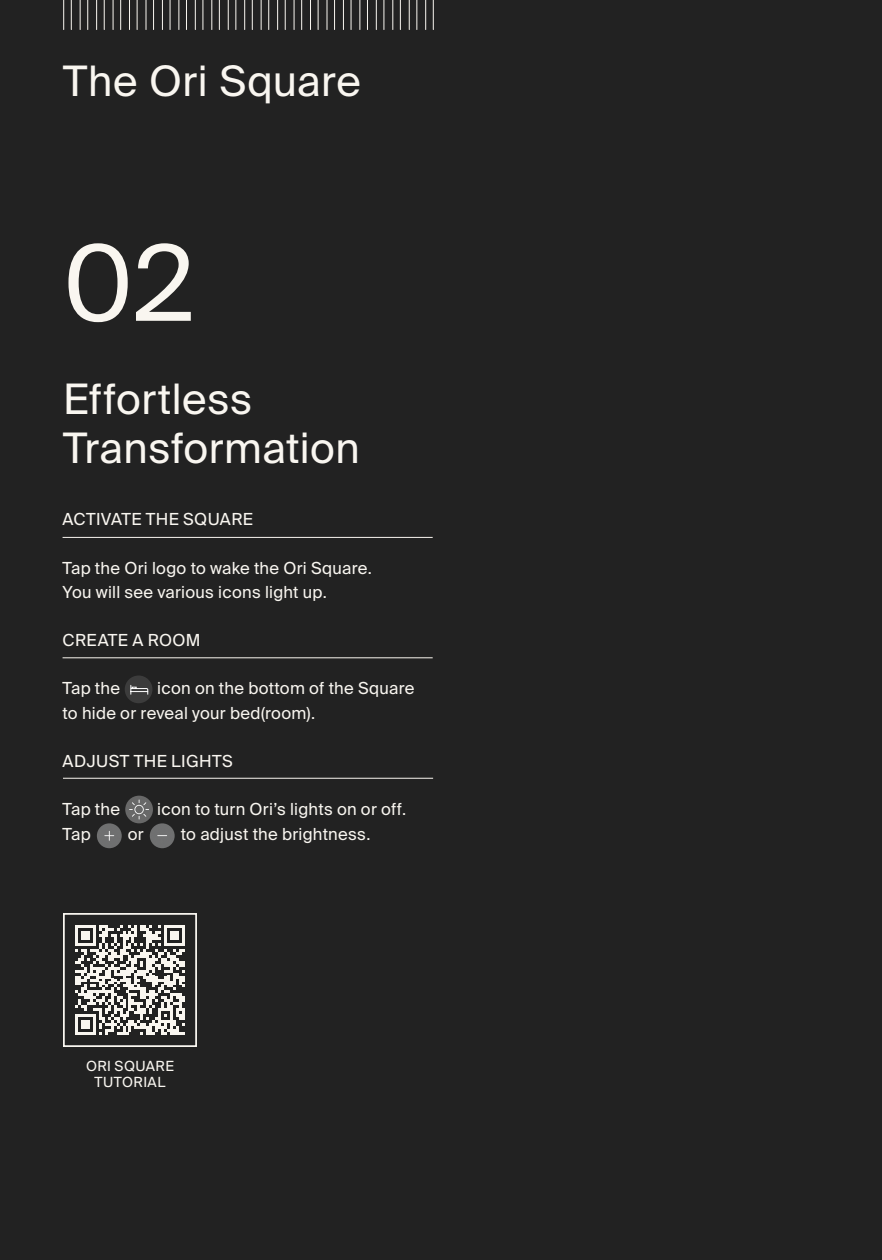
<style>
.page{position:relative;width:882px;height:1260px;background:#222}
.page>*{position:absolute;margin:0;border:0;box-sizing:border-box;transform-origin:0 0}
.t1{font:105px "Suisse Intl";color:#f9f6f0}
.t2{font:42px/49px "Suisse Intl";letter-spacing:.01em;color:#f9f6f0}
.t3{font:16.62px/24.5px "Suisse Intl";letter-spacing:.015em;color:#f9f6f0}
.t4{font:14px/16.6px "Suisse Intl";letter-spacing:.03em;color:#f9f6f0;text-align:center}
</style>
<div class="page">
<hr style="left:203px;top:0;width:1px;height:30px;background:#f9f6f0">
<hr style="left:212px;top:0;width:1px;height:30px;background:#f9f6f0">
<hr style="left:219px;top:0;width:1px;height:30px;background:#f9f6f0">
<hr style="left:228px;top:0;width:1px;height:30px;background:#f9f6f0">
<hr style="left:236px;top:0;width:1px;height:30px;background:#f9f6f0">
<hr style="left:244px;top:0;width:1px;height:30px;background:#f9f6f0">
<hr style="left:63px;top:0;width:1px;height:30px;background:#f9f6f0">
<hr style="left:71px;top:0;width:1px;height:30px;background:#f9f6f0">
<hr style="left:80px;top:0;width:1px;height:30px;background:#f9f6f0">
<hr style="left:87px;top:0;width:1px;height:30px;background:#f9f6f0">
<hr style="left:96px;top:0;width:1px;height:30px;background:#f9f6f0">
<hr style="left:153px;top:0;width:1px;height:30px;background:#f9f6f0">
<hr style="left:162px;top:0;width:1px;height:30px;background:#f9f6f0">
<hr style="left:170px;top:0;width:1px;height:30px;background:#f9f6f0">
<hr style="left:179px;top:0;width:1px;height:30px;background:#f9f6f0">
<hr style="left:186px;top:0;width:1px;height:30px;background:#f9f6f0">
<hr style="left:195px;top:0;width:1px;height:30px;background:#f9f6f0">
<hr style="left:104px;top:0;width:1px;height:30px;background:#f9f6f0">
<hr style="left:113px;top:0;width:1px;height:30px;background:#f9f6f0">
<hr style="left:120px;top:0;width:1px;height:30px;background:#f9f6f0">
<hr style="left:129px;top:0;width:1px;height:30px;background:#f9f6f0">
<hr style="left:137px;top:0;width:1px;height:30px;background:#f9f6f0">
<hr style="left:146px;top:0;width:1px;height:30px;background:#f9f6f0">
<hr style="left:252px;top:0;width:1px;height:30px;background:#f9f6f0">
<hr style="left:261px;top:0;width:1px;height:30px;background:#f9f6f0">
<hr style="left:268px;top:0;width:1px;height:30px;background:#f9f6f0">
<hr style="left:277px;top:0;width:1px;height:30px;background:#f9f6f0">
<hr style="left:285px;top:0;width:1px;height:30px;background:#f9f6f0">
<hr style="left:294px;top:0;width:1px;height:30px;background:#f9f6f0">
<hr style="left:301px;top:0;width:1px;height:30px;background:#f9f6f0">
<hr style="left:310px;top:0;width:1px;height:30px;background:#f9f6f0">
<hr style="left:318px;top:0;width:1px;height:30px;background:#f9f6f0">
<hr style="left:327px;top:0;width:1px;height:30px;background:#f9f6f0">
<hr style="left:334px;top:0;width:1px;height:30px;background:#f9f6f0">
<hr style="left:343px;top:0;width:1px;height:30px;background:#f9f6f0">
<hr style="left:400px;top:0;width:1px;height:30px;background:#f9f6f0">
<hr style="left:409px;top:0;width:1px;height:30px;background:#f9f6f0">
<hr style="left:417px;top:0;width:1px;height:30px;background:#f9f6f0">
<hr style="left:425px;top:0;width:1px;height:30px;background:#f9f6f0">
<hr style="left:433px;top:0;width:1px;height:30px;background:#f9f6f0">
<hr style="left:351px;top:0;width:1px;height:30px;background:#f9f6f0">
<hr style="left:360px;top:0;width:1px;height:30px;background:#f9f6f0">
<hr style="left:367px;top:0;width:1px;height:30px;background:#f9f6f0">
<hr style="left:376px;top:0;width:1px;height:30px;background:#f9f6f0">
<hr style="left:384px;top:0;width:1px;height:30px;background:#f9f6f0">
<hr style="left:393px;top:0;width:1px;height:30px;background:#f9f6f0">
<svg style="left:75px;top:925px;width:110px;height:110px"></svg>
<div style="left:63px;top:913px;width:134px;height:134px;border:2px solid #f9f6f0"></div>
<hr style="left:63px;top:537px;width:370px;height:1px;background:#f9f6f0">
<hr style="left:63px;top:778px;width:370px;height:1px;background:#f9f6f0">
<hr style="left:63px;top:657px;width:370px;height:1px;background:#f9f6f0">
<img style="left:125px;top:796px;width:28px;height:27px;border-radius:14px">
<svg style="left:129px;top:800px;width:20px;height:19px"></svg>
<img style="left:97px;top:823px;width:25px;height:25px;border-radius:12px">
<svg style="left:104px;top:831px;width:10px;height:10px"></svg>
<img style="left:150px;top:823px;width:25px;height:25px;border-radius:12px">
<div style="left:125px;top:676px;width:27px;height:27px;background:#3c3c3c;border-radius:50%"></div>
<svg style="left:130px;top:685px;width:19px;height:10px"></svg>
<p class="t2" style="left:63px;top:57px;width:299px">The Ori Square</p>
<p class="t1" style="left:63px;top:223px;width:133px">02</p>
<p class="t2" style="left:63px;top:375px;width:298px">Effortless<br>Transformation</p>
<p class="t3" style="left:63px;top:507px;width:192px">ACTIVATE THE SQUARE</p>
<p class="t3" style="left:63px;top:556px;width:311px">Tap the Ori logo to wake the Ori Square.<br>You will see various icons light up.</p>
<p class="t3" style="left:63px;top:628px;width:139px">CREATE A ROOM</p>
<p class="t3" style="left:63px;top:676px;width:59px">Tap the</p>
<p class="t3" style="left:63px;top:676px;width:353px;text-indent:95px">icon on the bottom of the Square to hide or reveal your bed(room).</p>
<p class="t3" style="left:63px;top:749px;width:172px">ADJUST THE LIGHTS</p>
<p class="t3" style="left:63px;top:797px;width:59px">Tap the</p>
<p class="t3" style="left:157px;top:797px;width:250px">icon to turn Ori’s lights on or off.</p>
<p class="t3" style="left:63px;top:822px;width:30px">Tap</p>
<p class="t3" style="left:128px;top:822px;width:17px">or</p>
<p class="t3" style="left:181px;top:822px;width:191px">to adjust the brightness.</p>
<p class="t4" style="left:86px;top:1058px;width:89px">ORI SQUARE<br>TUTORIAL</p>
</div>
